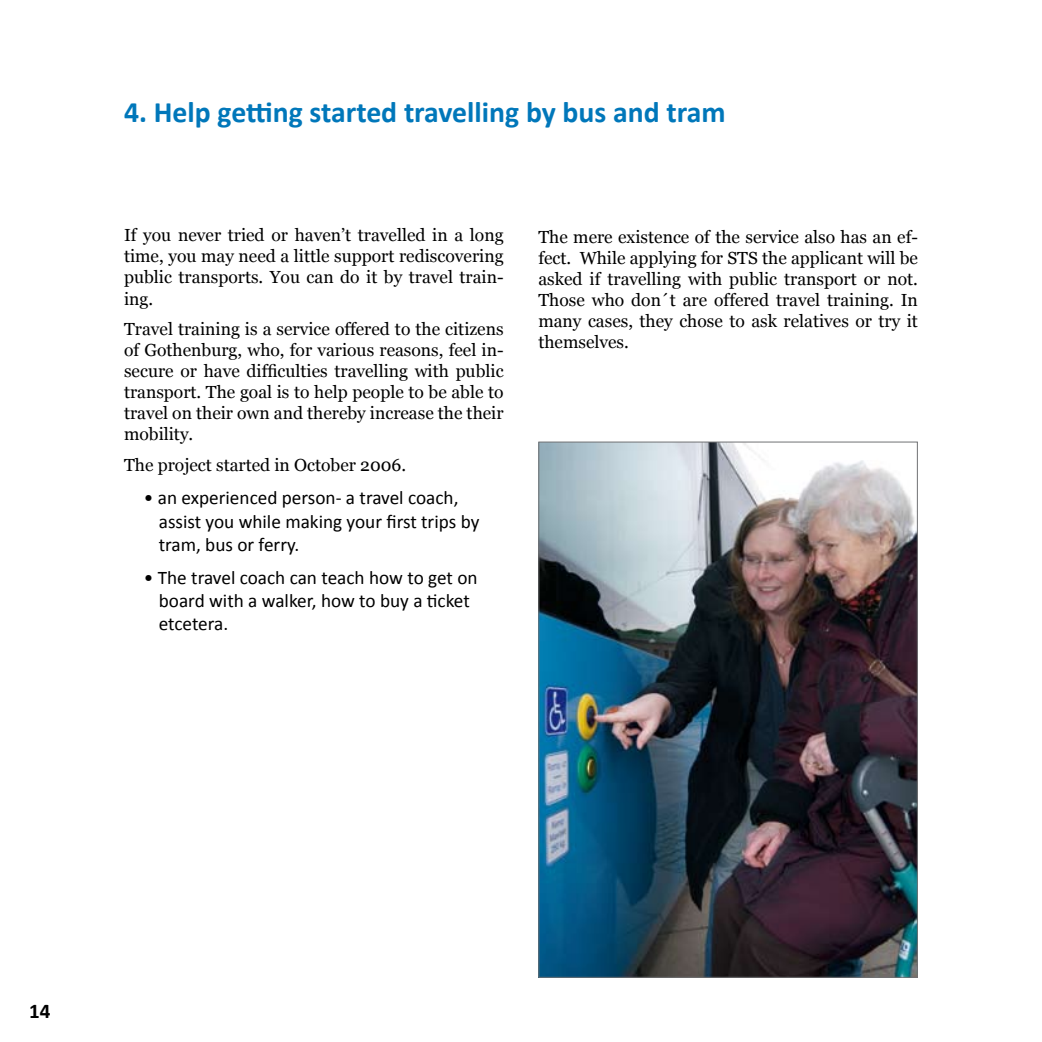
<style>
.page{position:relative;width:1042px;height:1042px;background:#fff}
.page>*{position:absolute;margin:0;border:0;box-sizing:border-box;transform-origin:0 0}
.t1{font:700 29.75px "Calibri";color:#0077ba}
.t2{font:700 21px "Calibri";color:#000}
.t3{font:19.25px/23.1px "Calibri";color:#000}
.t4{font:17.5px/21px "Georgia";color:#000;text-align:justify}
</style>
<div class="page">
<img style="left:540px;top:443px;width:376px;height:532px">
<h1 class="t1" style="left:124px;top:93px;width:603px">4. Help getting started travelling by bus and tram</h1>
<p class="t4" style="left:124px;top:225px;width:381px">If you never tried or haven’t travelled in a long time, you may need a little support rediscovering public transports. You can do it by travel train&shy;ing.</p>
<p class="t4" style="left:124px;top:319px;width:381px">Travel training is a service offered to the citizens of Gothenburg, who, for various reasons, feel in&shy;secure or have difficulties travelling with public transport. The goal is to help people to be able to travel on their own and thereby increase the their mobility.</p>
<p class="t4" style="left:124px;top:455px;width:284px">The project started in October 2006.</p>
<p class="t3" style="left:159px;top:485px;width:322px;text-indent:-15px">• an experienced person- a travel coach, assist you while making your first trips by tram, bus or ferry.</p>
<p class="t3" style="left:159px;top:565px;width:320px;text-indent:-15px">• The travel coach can teach how to get on board with a walker, how to buy a ticket etcetera.</p>
<p class="t4" style="left:538px;top:226px;width:381px">The mere existence of the service also has an ef&shy;fect. While applying for STS the applicant will be asked if travelling with public transport or not.<br>Those who don´t are offered travel training. In many cases, they chose to ask relatives or try it themselves.</p>
<p class="t2" style="left:29px;top:998px;width:23px">14</p>
</div>
